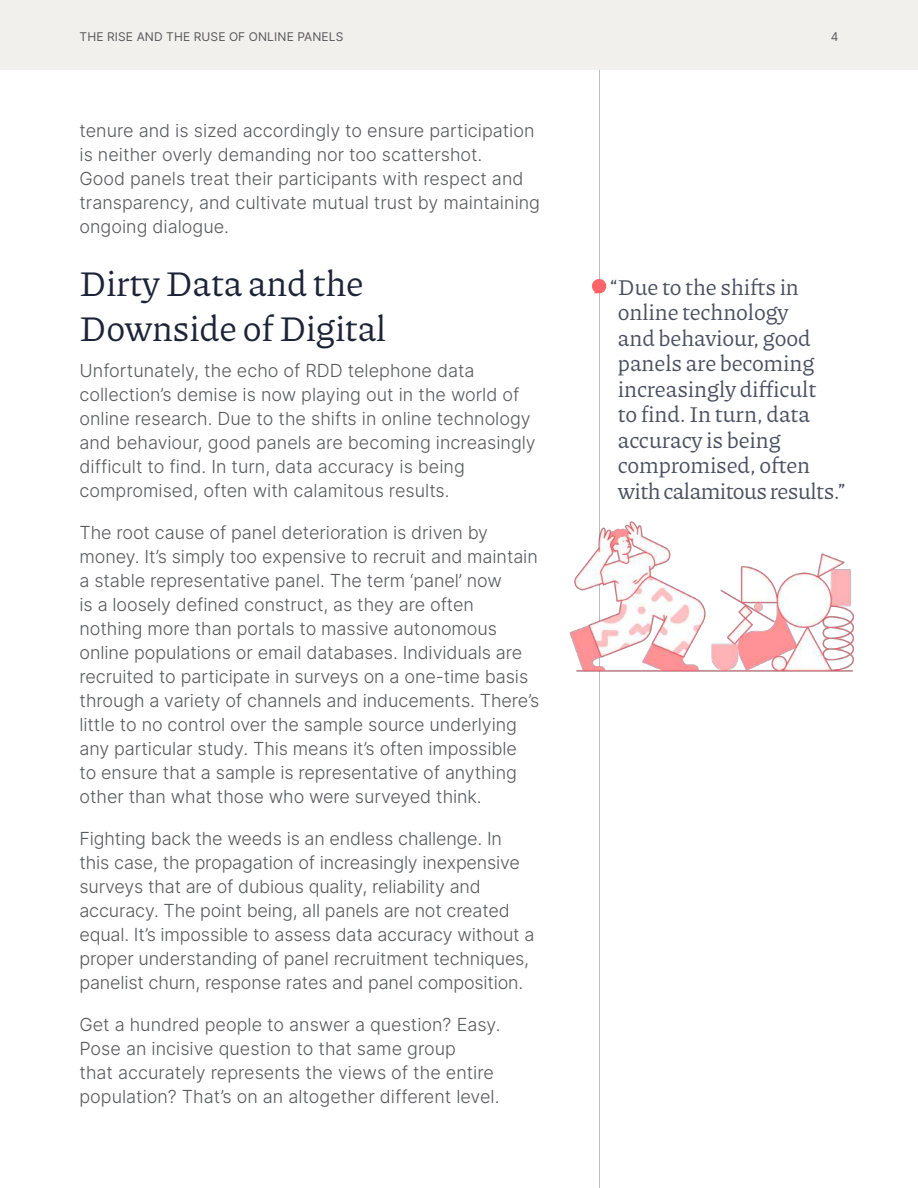
<style>
.page{position:relative;width:918px;height:1188px;background:#fff}
.page>*{position:absolute;margin:0;border:0;box-sizing:border-box;transform-origin:0 0}
.t1{font:36px/45px "Piazzolla";letter-spacing:-.005em;color:#1d2438}
.t2{font:22.5px/25.5px "Piazzolla";letter-spacing:-.005em;color:#4a5060}
.t3{font:300 18px/24px "Inter";letter-spacing:-.005em;color:#57585a}
.t4{font:12px "Inter";letter-spacing:.01em;color:#57585a}
</style>
<div class="page">
<div style="left:0;top:0;width:918px;height:70px;background:#f1f0ed"></div>
<hr style="left:599px;top:70px;width:1px;height:1118px;background:#bbbdc3">
<svg style="left:592px;top:279px;width:14px;height:14px"></svg>
<img style="left:569px;top:521px;width:285px;height:151px">
<p class="t4" style="left:80px;top:29px;width:265px">THE RISE AND THE RUSE OF ONLINE PANELS</p>
<p class="t4" style="left:831px;top:29px;width:9px">4</p>
<p class="t3" style="left:80px;top:118px;width:462px">tenure and is sized accordingly to ensure participation is neither overly demanding nor too scattershot.<br>Good panels treat their participants with respect and transparency, and cultivate mutual trust by maintaining ongoing dialogue.</p>
<h1 class="t1" style="left:80px;top:263px;width:308px">Dirty Data and the<br>Downside of Digital</h1>
<p class="t3" style="left:80px;top:358px;width:458px">Unfortunately, the echo of RDD telephone data collection’s demise is now playing out in the world of online research. Due to the shifts in online technology and behaviour, good panels are becoming increasingly difficult to find. In turn, data accuracy is being compromised, often with calamitous results.</p>
<p class="t3" style="left:80px;top:520px;width:461px">The root cause of panel deterioration is driven by money. It’s simply too expensive to recruit and maintain a stable representative panel. The term ‘panel’ now<br>is a loosely defined construct, as they are often nothing more than portals to massive autonomous online populations or email databases. Individuals are recruited to participate in surveys on a one-time basis through a variety of channels and inducements. There’s little to no control over the sample source underlying any particular study. This means it’s often impossible<br>to ensure that a sample is representative of anything other than what those who were surveyed think.</p>
<p class="t3" style="left:80px;top:826px;width:456px">Fighting back the weeds is an endless challenge. In this case, the propagation of increasingly inexpensive surveys that are of dubious quality, reliability and accuracy. The point being, all panels are not created equal. It’s impossible to assess data accuracy without a proper understanding of panel recruitment techniques, panelist churn, response rates and panel composition.</p>
<p class="t3" style="left:80px;top:1012px;width:423px">Get a hundred people to answer a question? Easy.<br>Pose an incisive question to that same group<br>that accurately represents the views of the entire population? That’s on an altogether different level.</p>
<p class="t2" style="left:618px;top:274px;width:229px;text-indent:-8px">“ Due to the shifts in online technology<br>and behaviour, good panels are becoming increasingly difficult<br>to find. In turn, data accuracy is being compromised, often with calamitous results.”</p>
</div>
